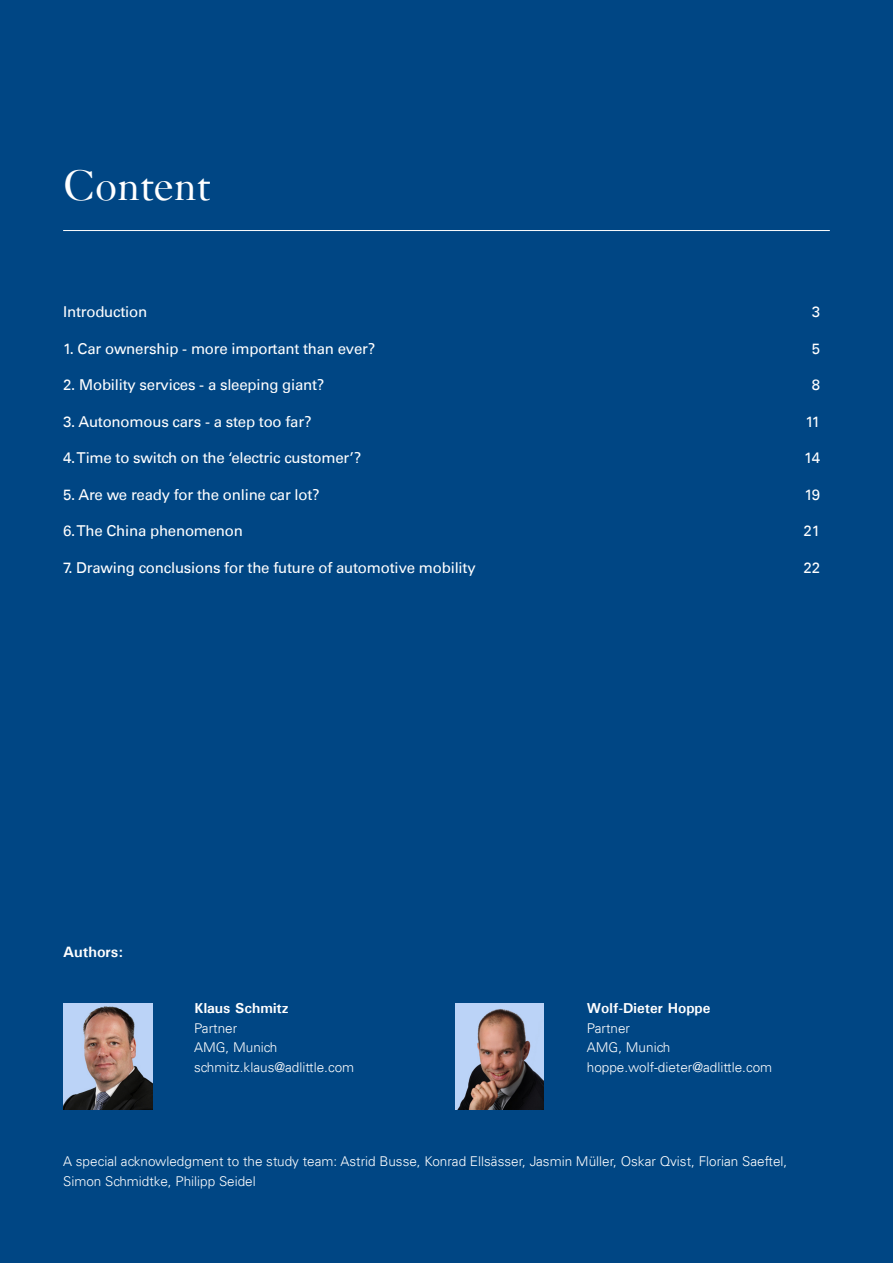
<style>
.page{position:relative;width:893px;height:1263px;background:#004684}
.page>*{position:absolute;margin:0;border:0;box-sizing:border-box;transform-origin:0 0}
.t1{font:45px "Janson";color:#fff}
.ADL-Content{font:15px "Univers LT";letter-spacing:-.015em;color:#fff}
.ADL_Bhead{font:700 15px "Univers";color:#fff}
.ADL-Author-Name{font:700 14.4px "Univers";color:#fff}
.ADL-Author_Mail{font:300 13.5px/19.5px "Univers LT";color:#fff}
</style>
<div class="page">
<hr style="left:63px;top:230px;width:767px;height:1px;background:#fff">
<img style="left:63px;top:1003px;width:89px;height:107px">
<img style="left:456px;top:1003px;width:87px;height:107px">
<h1 class="t1" style="left:63px;top:159px;width:149px">Content</h1>
<p class="ADL-Content" style="left:63px;top:303px;width:86px">Introduction</p>
<p class="ADL-Content" style="left:812px;top:303px;width:10px">3</p>
<p class="ADL-Content" style="left:63px;top:339px;width:314px">1. Car ownership - more important than ever?</p>
<p class="ADL-Content" style="left:812px;top:339px;width:10px">5</p>
<p class="ADL-Content" style="left:63px;top:376px;width:263px">2. Mobility services - a sleeping giant?</p>
<p class="ADL-Content" style="left:812px;top:376px;width:10px">8</p>
<p class="ADL-Content" style="left:63px;top:412px;width:250px">3. Autonomous cars - a step too far?</p>
<p class="ADL-Content" style="left:806px;top:412px;width:16px">11</p>
<p class="ADL-Content" style="left:63px;top:449px;width:300px">4. Time to switch on the ‘electric customer’?</p>
<p class="ADL-Content" style="left:804px;top:449px;width:17px">14</p>
<p class="ADL-Content" style="left:63px;top:485px;width:258px">5. Are we ready for the online car lot?</p>
<p class="ADL-Content" style="left:804px;top:485px;width:17px">19</p>
<p class="ADL-Content" style="left:63px;top:522px;width:181px">6. The China phenomenon</p>
<p class="ADL-Content" style="left:804px;top:522px;width:18px">21</p>
<p class="ADL-Content" style="left:63px;top:558px;width:414px">7. Drawing conclusions for the future of automotive mobility</p>
<p class="ADL-Content" style="left:804px;top:558px;width:18px">22</p>
<p class="ADL_Bhead" style="left:63px;top:942px;width:62px">Authors:</p>
<p class="ADL-Author-Name" style="left:194px;top:999px;width:96px">Klaus Schmitz</p>
<p class="ADL-Author_Mail" style="left:194px;top:1018px;width:45px">Partner</p>
<p class="ADL-Author_Mail" style="left:194px;top:1038px;width:85px">AMG, Munich</p>
<p class="ADL-Author_Mail" style="left:194px;top:1057px;width:162px">schmitz.klaus@adlittle.com</p>
<p class="ADL-Author-Name" style="left:587px;top:999px;width:125px">Wolf-Dieter Hoppe</p>
<p class="ADL-Author_Mail" style="left:587px;top:1018px;width:45px">Partner</p>
<p class="ADL-Author_Mail" style="left:587px;top:1038px;width:85px">AMG, Munich</p>
<p class="ADL-Author_Mail" style="left:587px;top:1057px;width:187px">hoppe.wolf-dieter@adlittle.com</p>
<p class="ADL-Author_Mail" style="left:63px;top:1152px;width:726px">A special acknowledgment to the study team: Astrid Busse, Konrad Ellsässer, Jasmin Müller, Oskar Qvist, Florian Saeftel,<br>Simon Schmidtke, Philipp Seidel</p>
</div>
